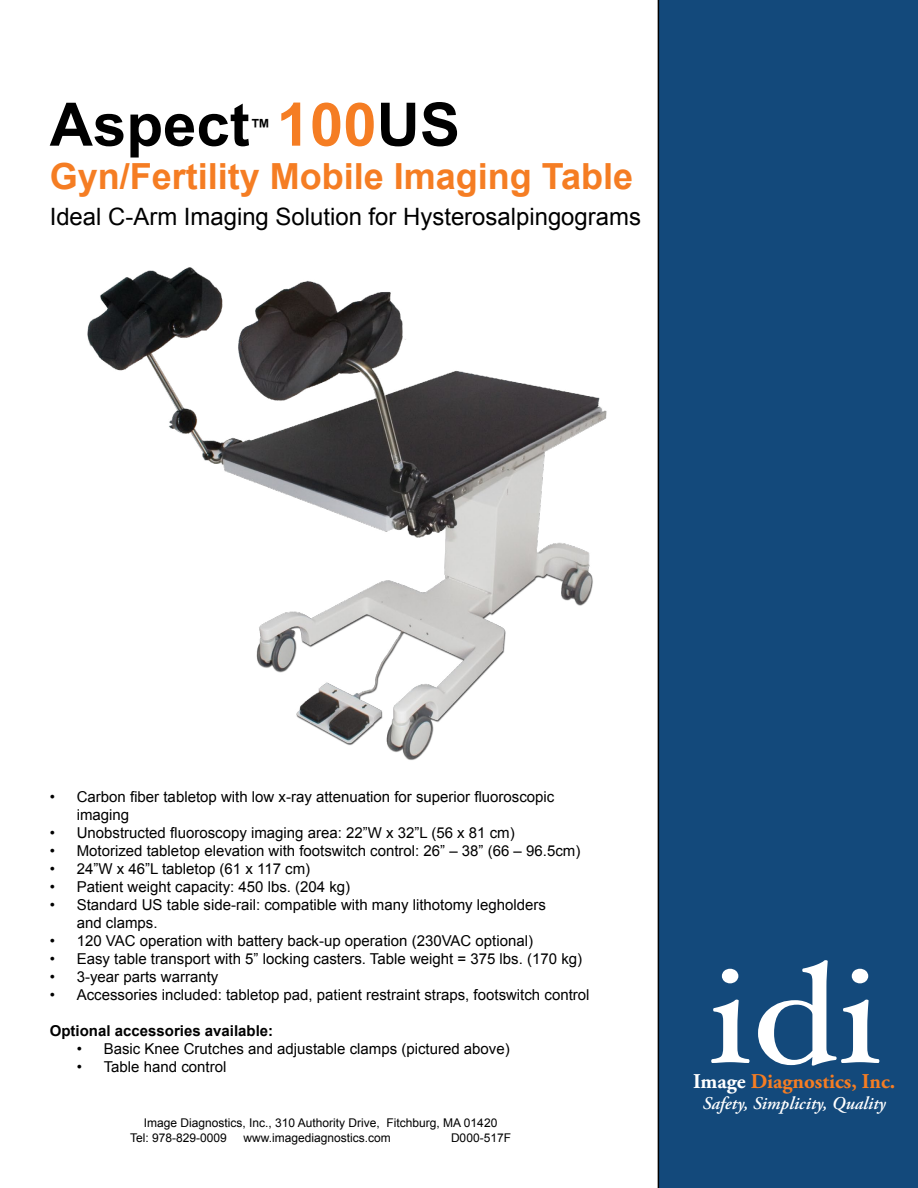
<style>
.page{position:relative;width:918px;height:1188px;background:#fff}
.page>*{position:absolute;margin:0;border:0;box-sizing:border-box;transform-origin:0 0}
.t1{font:140.55px "Hoefler Text";color:#fff;scale:1.13 1}
.t2{font:700 60px "Arial";color:#000}
.t3{font:700 36px "Arial";color:#f57d23}
.t4{font:23.85px "Arial";color:#000}
.t5{font:700 21px "Adobe Garamond Pro";color:#f57d23}
.t6{font:700 21px "Arial";color:#000}
.t7{font:italic 600 18px "Adobe Garamond Pro";color:#fff}
.t8{font:15px/18px "Arial";color:#000}
.t9{font:700 15px "Arial";color:#000}
.t10{font:12px/14.4px "Arial";color:#000}
.s1{color:#f57d23}
.s2{color:#fff}
</style>
<div class="page">
<div style="left:658px;top:0;width:260px;height:1188px;background:#13497b"></div>
<img style="left:87px;top:214px;width:606px;height:564px">
<h2 class="t2" style="left:50px;top:85px;width:412px">Aspect <span class="s1">100</span>US</h2>
<h3 class="t6" style="left:250px;top:112px;width:22px">™</h3>
<h3 class="t3" style="left:50px;top:152px;width:585px">Gyn/Fertility Mobile Imaging Table</h3>
<h3 class="t4" style="left:50px;top:201px;width:593px">Ideal C-Arm Imaging Solution for Hysterosalpingograms</h3>
<p class="t8" style="left:77px;top:788px;width:479px;text-indent:-27px">• Carbon fiber tabletop with low x-ray attenuation for superior fluoroscopic imaging</p>
<p class="t8" style="left:50px;top:824px;width:466px">• Unobstructed fluoroscopy imaging area: 22”W x 32”L (56 x 81 cm)</p>
<p class="t8" style="left:50px;top:842px;width:532px">• Motorized tabletop elevation with footswitch control: 26” – 38” (66 – 96.5cm)</p>
<p class="t8" style="left:50px;top:860px;width:262px">• 24”W x 46”L tabletop (61 x 117 cm)</p>
<p class="t8" style="left:50px;top:878px;width:302px">• Patient weight capacity: 450 lbs. (204 kg)</p>
<p class="t8" style="left:77px;top:896px;width:471px;text-indent:-27px">• Standard US table side-rail: compatible with many lithotomy legholders and clamps.</p>
<p class="t8" style="left:50px;top:932px;width:485px">• 120 VAC operation with battery back-up operation (230VAC optional)</p>
<p class="t8" style="left:50px;top:950px;width:534px">• Easy table transport with 5” locking casters. Table weight = 375 lbs. (170 kg)</p>
<p class="t8" style="left:50px;top:968px;width:170px">• 3-year parts warranty</p>
<p class="t8" style="left:50px;top:986px;width:541px">• Accessories included: tabletop pad, patient restraint straps, footswitch control</p>
<p class="t9" style="left:50px;top:1021px;width:225px">Optional accessories available:</p>
<p class="t8" style="left:77px;top:1040px;width:435px">• Basic Knee Crutches and adjustable clamps (pictured above)</p>
<p class="t8" style="left:77px;top:1058px;width:151px">• Table hand control</p>
<p class="t10" style="left:130px;top:1116px;width:369px;text-indent:14px">Image Diagnostics, Inc., 310 Authority Drive, Fitchburg, MA 01420<br>Tel: 978-829-0009</p>
<p class="t10" style="left:244px;top:1131px;width:149px">www.imagediagnostics.com</p>
<p class="t10" style="left:451px;top:1131px;width:62px">D000-517F</p>
<h1 class="t1" style="left:707px;top:931px;width:156px">idi</h1>
<h3 class="t5" style="left:693px;top:1069px;width:204px"><span class="s2">Image</span> Diagnostics, Inc.</h3>
<p class="t7" style="left:703px;top:1093px;width:185px">Safety, Simplicity, Quality</p>
</div>
